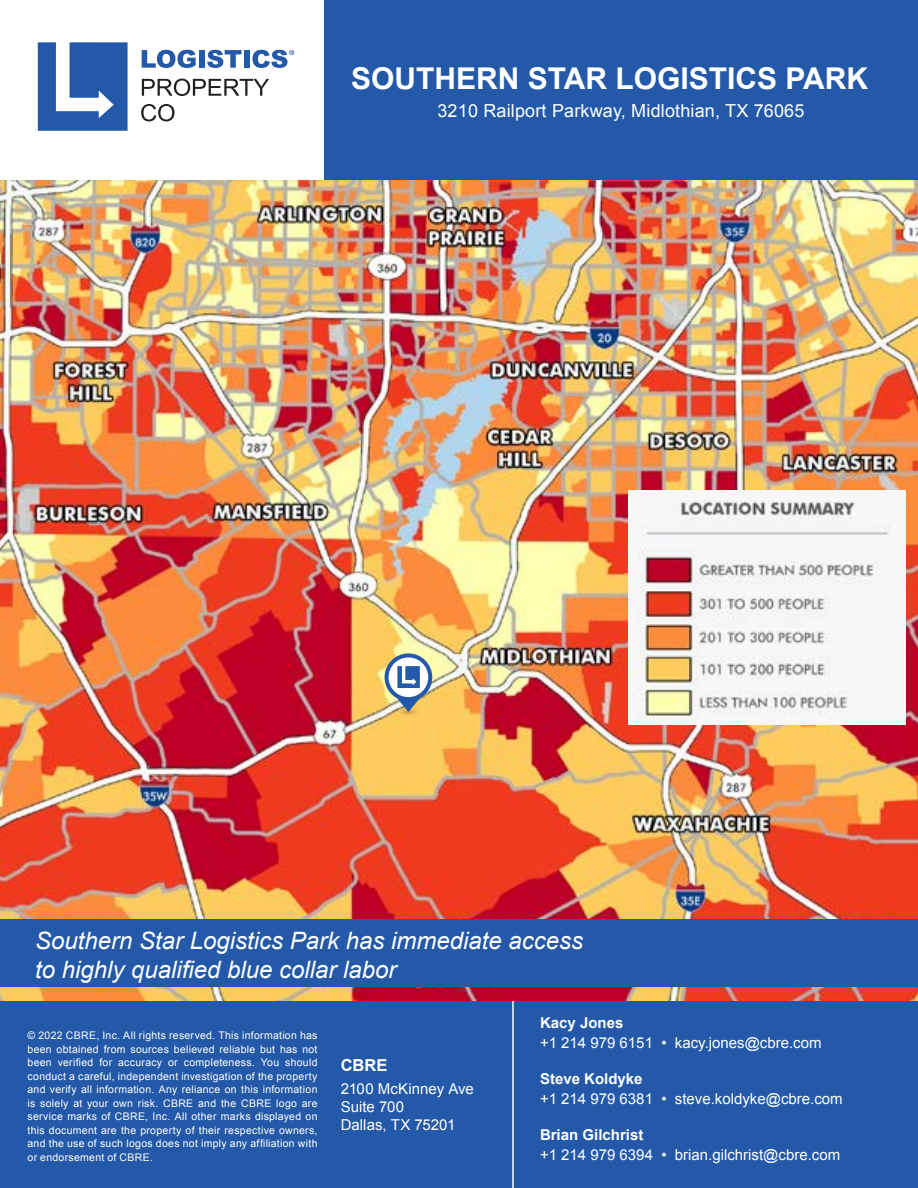
<style>
.page{position:relative;width:918px;height:1188px;background:#fff}
.page>*{position:absolute;margin:0;border:0;box-sizing:border-box;transform-origin:0 0}
.t1{font:700 30px "Arial";color:#fff}
.t2{font:italic 24px/28.8px "Arial";color:#fff}
.t3{font:18px "Arial";letter-spacing:.01em;color:#fff}
.t4{font:700 16.5px "Arial";color:#fff}
.t5{font:15px/18px "Arial";color:#fff}
.t6{font:700 15px "Arial";color:#fff}
.t7{font:10.5px/13.5px "Arial";letter-spacing:.025em;color:#fff;text-align:justify}
</style>
<div class="page">
<svg style="left:0;top:1000px;width:918px;height:4px;background:#525c8e"></svg>
<div style="left:0;top:1004px;width:918px;height:184px;background:#2359a8"></div>
<hr style="left:512px;top:987px;width:2px;height:201px;background:#fff">
<svg style="left:142px;top:79px;width:127px;height:17px"></svg>
<svg style="left:141px;top:104px;width:34px;height:17px"></svg>
<svg style="left:142px;top:50px;width:54px;height:18px"></svg>
<div style="left:199px;top:50px;width:5px;height:18px;background:#2359a8"></div>
<svg style="left:207px;top:50px;width:34px;height:18px"></svg>
<div style="left:244px;top:50px;width:5px;height:18px;background:#2359a8"></div>
<svg style="left:252px;top:50px;width:42px;height:18px"></svg>
<svg style="left:38px;top:42px;width:90px;height:89px"></svg>
<div style="left:324px;top:0;width:594px;height:181px;background:#2359a8"></div>
<img style="left:0;top:181px;width:918px;height:819px">
<img style="left:628px;top:490px;width:277px;height:234px">
<img style="left:381px;top:692px;width:55px;height:40px">
<img style="left:386px;top:712px;width:45px;height:19px">
<svg style="left:385px;top:653px;width:47px;height:59px"></svg>
<div style="left:0;top:920px;width:918px;height:67px;background:#2359a8"></div>
<h1 class="t1" style="left:351px;top:58px;width:519px">SOUTHERN STAR LOGISTICS PARK</h1>
<h3 class="t3" style="left:437px;top:99px;width:369px">3210 Railport Parkway, Midlothian, TX 76065</h3>
<h2 class="t2" style="left:35px;top:927px;width:550px">Southern Star Logistics Park has immediate access to highly qualified blue collar labor</h2>
<p class="t7" style="left:28px;top:1029px;width:292px">© 2022 CBRE, Inc. All rights reserved. This information has been obtained from sources believed reliable but has not been verified for accuracy or completeness. You should conduct a careful, independent investigation of the property and verify all information. Any reliance on this information is solely at your own risk. CBRE and the CBRE logo are service marks of CBRE, Inc. All other marks displayed on this document are the property of their respective owners, and the use of such logos does not imply any affiliation with or endorsement of CBRE.</p>
<h3 class="t4" style="left:341px;top:1054px;width:48px">CBRE</h3>
<h3 class="t5" style="left:341px;top:1080px;width:134px">2100 McKinney Ave<br>Suite 700<br>Dallas, TX 75201</h3>
<h3 class="t6" style="left:540px;top:1013px;width:85px">Kacy Jones</h3>
<h3 class="t5" style="left:540px;top:1034px;width:283px">+1 214 979 6151 • kacy.jones@cbre.com</h3>
<h3 class="t6" style="left:540px;top:1069px;width:104px">Steve Koldyke</h3>
<h3 class="t5" style="left:540px;top:1090px;width:304px">+1 214 979 6381 • steve.koldyke@cbre.com</h3>
<h3 class="t6" style="left:540px;top:1125px;width:105px">Brian Gilchrist</h3>
<h3 class="t5" style="left:540px;top:1146px;width:302px">+1 214 979 6394 • brian.gilchrist@cbre.com</h3>
</div>
